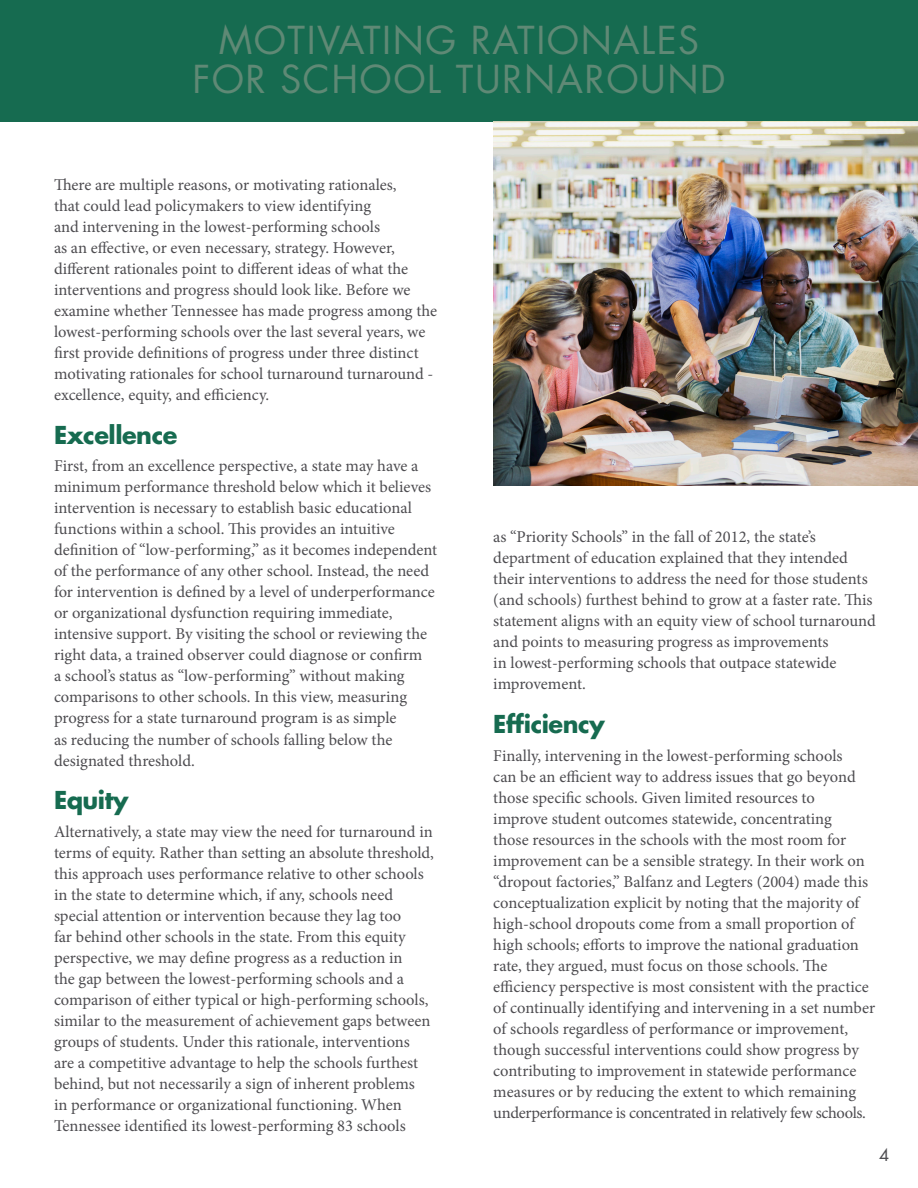
<style>
.page{position:relative;width:918px;height:1188px;background:#fff}
.page>*{position:absolute;margin:0;border:0;box-sizing:border-box;transform-origin:0 0}
.t1{font:37.5px/39px "Futura";letter-spacing:.04em;color:#5f8975;text-align:center}
.t2{font:700 24px "Futura";letter-spacing:-.02em;color:#166b50}
.t3{font:16.5px/21px "Minion Pro";color:#4d4c50}
.t4{font:16.5px "Futura";color:#4d4c50}
</style>
<div class="page">
<div style="left:0;top:0;width:918px;height:122px;background:#166b50"></div>
<img style="left:493px;top:122px;width:425px;height:364px">
<h1 class="t1" style="left:192px;top:20px;width:535px">MOTIVATING RATIONALES<br>FOR SCHOOL TURNAROUND</h1>
<p class="t3" style="left:54px;top:175px;width:385px">There are multiple reasons, or motivating rationales,<br>that could lead policymakers to view identifying<br>and intervening in the lowest-performing schools<br>as an effective, or even necessary, strategy. However, different rationales point to different ideas of what the interventions and progress should look like. Before we examine whether Tennessee has made progress among the lowest-performing schools over the last several years, we first provide definitions of progress under three distinct motivating rationales for school turnaround turnaround - excellence, equity, and efficiency.</p>
<h2 class="t2" style="left:54px;top:418px;width:125px">Excellence</h2>
<p class="t3" style="left:54px;top:456px;width:385px">First, from an excellence perspective, a state may have a minimum performance threshold below which it believes intervention is necessary to establish basic educational functions within a school. This provides an intuitive definition of “low-performing,” as it becomes independent of the performance of any other school. Instead, the need for intervention is defined by a level of underperformance or organizational dysfunction requiring immediate, intensive support. By visiting the school or reviewing the right data, a trained observer could diagnose or confirm<br>a school’s status as “low-performing” without making comparisons to other schools. In this view, measuring progress for a state turnaround program is as simple<br>as reducing the number of schools falling below the designated threshold.</p>
<h2 class="t2" style="left:54px;top:783px;width:76px">Equity</h2>
<p class="t3" style="left:54px;top:821px;width:381px">Alternatively, a state may view the need for turnaround in terms of equity. Rather than setting an absolute threshold, this approach uses performance relative to other schools in the state to determine which, if any, schools need special attention or intervention because they lag too<br>far behind other schools in the state. From this equity perspective, we may define progress as a reduction in<br>the gap between the lowest-performing schools and a comparison of either typical or high-performing schools, similar to the measurement of achievement gaps between groups of students. Under this rationale, interventions are a competitive advantage to help the schools furthest behind, but not necessarily a sign of inherent problems<br>in performance or organizational functioning. When Tennessee identified its lowest-performing 83 schools</p>
<p class="t3" style="left:493px;top:527px;width:384px">as “Priority Schools” in the fall of 2012, the state’s department of education explained that they intended their interventions to address the need for those students (and schools) furthest behind to grow at a faster rate. This statement aligns with an equity view of school turnaround and points to measuring progress as improvements<br>in lowest-performing schools that outpace statewide improvement.</p>
<h2 class="t2" style="left:493px;top:707px;width:113px">Efficiency</h2>
<p class="t3" style="left:493px;top:745px;width:383px">Finally, intervening in the lowest-performing schools<br>can be an efficient way to address issues that go beyond those specific schools. Given limited resources to<br>improve student outcomes statewide, concentrating<br>those resources in the schools with the most room for improvement can be a sensible strategy. In their work on “dropout factories,” Balfanz and Legters (2004) made this conceptualization explicit by noting that the majority of high-school dropouts come from a small proportion of high schools; efforts to improve the national graduation rate, they argued, must focus on those schools. The efficiency perspective is most consistent with the practice of continually identifying and intervening in a set number of schools regardless of performance or improvement, though successful interventions could show progress by contributing to improvement in statewide performance measures or by reducing the extent to which remaining underperformance is concentrated in relatively few schools.</p>
<p class="t4" style="left:879px;top:1144px;width:12px">4</p>
</div>
